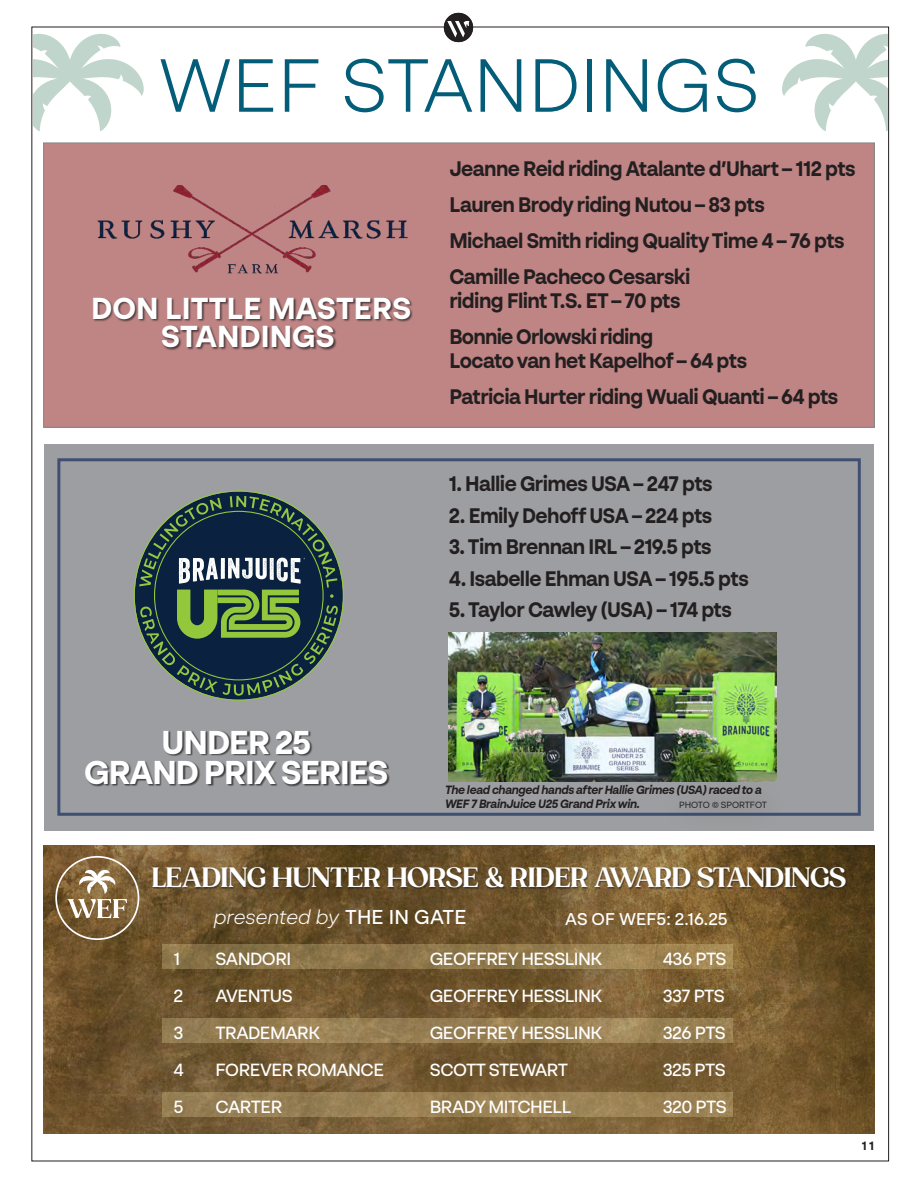
<style>
.page{position:relative;width:918px;height:1188px;background:#fff}
.page>*{position:absolute;margin:0;border:0;box-sizing:border-box;transform-origin:0 0}
.t1{font:300 75px "BR Sonoma";letter-spacing:.01em;color:#035d79}
.t2{font:700 33px "BR Sonoma";letter-spacing:-.03em;color:#fff}
.t3{font:700 30.3px/28.3px "BR Sonoma";color:#fff;text-align:center}
.t4{font:700 27px "Gazpacho";letter-spacing:-.03em;color:#fff}
.t5{font:700 21px "BR Sonoma";letter-spacing:-.03em;color:#231f20;scale:.95 1}
.t6{font:italic 300 20.1px "BR Sonoma";color:#fff}
.t7{font:500 17.55px "BR Sonoma";letter-spacing:-.03em;color:#fff}
.t8{font:500 17.1px "BR Sonoma";color:#fff}
.t9{font:italic 700 12px/13.5px "BR Sonoma";letter-spacing:-.03em;color:#231f20;scale:.95 1}
.t10{font:700 12px "BR Sonoma";color:#231f20}
.t11{font:9px "BR Sonoma";letter-spacing:-.01em;color:#231f20}
.s1{font-weight:500;font-style:normal}
</style>
<div class="page">
<div style="left:44px;top:143px;width:830px;height:284px;background:#bf8484"></div>
<div style="left:444px;top:13px;width:29px;height:29px;background:#231f20;border-radius:50%"></div>
<svg style="left:447px;top:21px;width:23px;height:17px"></svg>
<svg style="left:782px;top:34px;width:106px;height:97px"></svg>
<svg style="left:33px;top:34px;width:111px;height:97px"></svg>
<div style="left:44px;top:444px;width:830px;height:387px;background:#9d9ea1"></div>
<div style="left:86px;top:730px;width:304px;height:57px;background:#231f20;opacity:.75"></div>
<div style="left:57px;top:458px;width:804px;height:358px;border:3px solid #122b5c"></div>
<svg style="left:134px;top:490px;width:210px;height:211px;fill:#0a223f"></svg>
<div style="left:93px;top:297px;width:320px;height:54px;background:#231f20;opacity:.75"></div>
<img style="left:97px;top:186px;width:311px;height:88px">
<img style="left:43px;top:846px;width:832px;height:288px">
<svg style="left:55px;top:856px;width:84px;height:84px"></svg>
<div style="left:153px;top:867px;width:695px;height:22px;background:#231f20;opacity:.51"></div>
<svg style="left:163px;top:945px;width:570px;height:24px;fill:#91794c"></svg>
<svg style="left:163px;top:1018px;width:570px;height:25px;fill:#978053"></svg>
<div style="left:163px;top:1092px;width:570px;height:24px;background:#9a8155"></div>
<img style="left:449px;top:632px;width:328px;height:149px">
<div style="left:660px;top:779px;width:128px;height:53px;background:#231f20;opacity:.75"></div>
<p class="t1" style="left:159px;top:40px;width:602px">WEF STANDINGS</p>
<p class="t3" style="left:91px;top:293px;width:322px">DON LITTLE MASTERS<br>STANDINGS</p>
<p class="t5" style="left:449px;top:156px;width:429px">Jeanne Reid riding Atalante d’Uhart – 112 pts</p>
<p class="t5" style="left:449px;top:192px;width:334px">Lauren Brody riding Nutou – 83 pts</p>
<p class="t5" style="left:449px;top:228px;width:418px">Michael Smith riding Quality Time 4 – 76 pts</p>
<p class="t5" style="left:449px;top:264px;width:255px">Camille Pacheco Cesarski</p>
<p class="t5" style="left:449px;top:288px;width:245px">riding Flint T.S. ET – 70 pts</p>
<p class="t5" style="left:449px;top:324px;width:216px">Bonnie Orlowski riding</p>
<p class="t5" style="left:449px;top:348px;width:315px">Locato van het Kapelhof – 64 pts</p>
<p class="t5" style="left:449px;top:384px;width:411px">Patricia Hurter riding Wuali Quanti – 64 pts</p>
<p class="t5" style="left:449px;top:471px;width:279px">1. Hallie Grimes USA – 247 pts</p>
<p class="t5" style="left:449px;top:502px;width:279px">2. Emily Dehoff USA – 224 pts</p>
<p class="t5" style="left:449px;top:534px;width:278px">3. Tim Brennan IRL – 219.5 pts</p>
<p class="t5" style="left:449px;top:565px;width:317px">4. Isabelle Ehman USA – 195.5 pts</p>
<p class="t5" style="left:449px;top:597px;width:299px">5. Taylor Cawley (USA) – 174 pts</p>
<p class="t2" style="left:162px;top:722px;width:151px">UNDER 25</p>
<p class="t2" style="left:84px;top:752px;width:306px">GRAND PRIX SERIES</p>
<p class="t9" style="left:445px;top:783px;width:335px">The lead changed hands after Hallie Grimes (USA) raced to a<br>WEF 7 BrainJuice U25 Grand Prix win.</p>
<p class="t11" style="left:679px;top:799px;width:89px">PHOTO © SPORTFOT</p>
<p class="t4" style="left:152px;top:861px;width:696px">LEADING HUNTER HORSE &amp; RIDER AWARD STANDINGS</p>
<p class="t6" style="left:214px;top:905px;width:254px">presented by <span class="s1">THE IN GATE</span></p>
<p class="t8" style="left:565px;top:908px;width:164px">AS OF WEF5: 2.16.25</p>
<p class="t7" style="left:174px;top:948px;width:8px">1</p>
<p class="t7" style="left:215px;top:948px;width:77px">SANDORI</p>
<p class="t7" style="left:430px;top:948px;width:174px">GEOFFREY HESSLINK</p>
<p class="t7" style="left:663px;top:948px;width:65px">436 PTS</p>
<p class="t7" style="left:174px;top:985px;width:11px">2</p>
<p class="t7" style="left:215px;top:985px;width:79px">AVENTUS</p>
<p class="t7" style="left:430px;top:985px;width:174px">GEOFFREY HESSLINK</p>
<p class="t7" style="left:663px;top:985px;width:64px">337 PTS</p>
<p class="t7" style="left:174px;top:1022px;width:12px">3</p>
<p class="t7" style="left:215px;top:1022px;width:106px">TRADEMARK</p>
<p class="t7" style="left:430px;top:1022px;width:174px">GEOFFREY HESSLINK</p>
<p class="t7" style="left:663px;top:1022px;width:65px">326 PTS</p>
<p class="t7" style="left:174px;top:1059px;width:12px">4</p>
<p class="t7" style="left:215px;top:1059px;width:170px">FOREVER ROMANCE</p>
<p class="t7" style="left:430px;top:1059px;width:140px">SCOTT STEWART</p>
<p class="t7" style="left:663px;top:1059px;width:64px">325 PTS</p>
<p class="t7" style="left:174px;top:1096px;width:11px">5</p>
<p class="t7" style="left:215px;top:1096px;width:68px">CARTER</p>
<p class="t7" style="left:430px;top:1096px;width:143px">BRADY MITCHELL</p>
<p class="t7" style="left:663px;top:1096px;width:66px">320 PTS</p>
<p class="t10" style="left:862px;top:1138px;width:14px">11</p>
</div>
